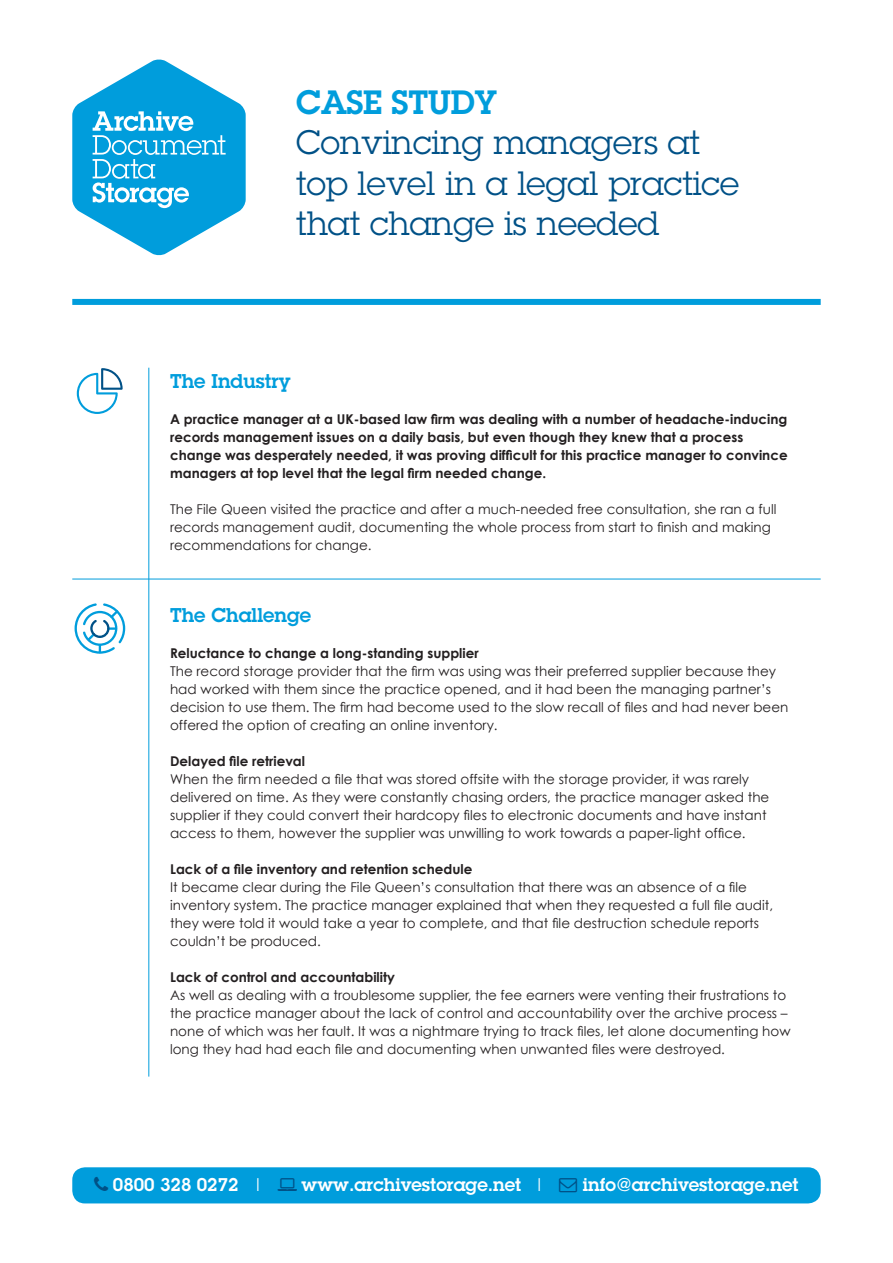
<style>
.page{position:relative;width:893px;height:1263px;background:#fff}
.page>*{position:absolute;margin:0;border:0;box-sizing:border-box;transform-origin:0 0}
.TITLE___DESCRIPTION{font:33px/40.5px "Lubalin Graph";color:#005187}
.TITLE___CASE_STUDY{font:600 33px "Lubalin Graph";letter-spacing:-.01em;color:#009ddc}
.t1{font:600 19.5px "Lubalin Graph";color:#009ddc}
.t2{font:600 18px "Lubalin Graph";color:#fff}
.t3{font:13.5px/18px "Century Gothic";color:#231f20}
.t4{font:700 13.5px/18px "Century Gothic";color:#231f20}
.s1{font-weight:400}
</style>
<div class="page">
<svg style="left:72px;top:60px;width:174px;height:195px"></svg>
<div style="left:72px;top:299px;width:749px;height:6px;background:#009ddc"></div>
<hr style="left:72px;top:579px;width:749px;height:1px;background:#009ddc">
<hr style="left:149px;top:368px;width:1px;height:708px;background:#009ddc">
<div style="left:72px;top:1167px;width:749px;height:36px;background:#009ddc;border-radius:13px"></div>
<svg style="left:77px;top:368px;width:46px;height:46px"></svg>
<svg style="left:75px;top:603px;width:50px;height:51px"></svg>
<p class="TITLE___CASE_STUDY" style="left:296px;top:80px;width:202px">CASE STUDY</p>
<p class="TITLE___DESCRIPTION" style="left:296px;top:122px;width:444px">Convincing managers at top level in a legal practice that change is needed</p>
<p class="t1" style="left:170px;top:368px;width:122px">The Industry</p>
<p class="t4" style="left:170px;top:410px;width:619px">A practice manager at a UK-based law firm was dealing with a number of headache-inducing records management issues on a daily basis, but even though they knew that a process change was desperately needed, it was proving difficult for this practice manager to convince managers at top level that the legal firm needed change.</p>
<p class="t3" style="left:170px;top:500px;width:608px">The File Queen visited the practice and after a much-needed free consultation, she ran a full records management audit, documenting the whole process from start to finish and making recommendations for change.</p>
<p class="t1" style="left:170px;top:602px;width:143px">The Challenge</p>
<p class="t4" style="left:170px;top:644px;width:310px">Reluctance to change a long-standing supplier</p>
<p class="t3" style="left:170px;top:662px;width:620px">The record storage provider that the firm was using was their preferred supplier because they had worked with them since the practice opened, and it had been the managing partner’s decision to use them. The firm had become used to the slow recall of files and had never been offered the option of creating an online inventory.</p>
<p class="t4" style="left:170px;top:752px;width:136px">Delayed file retrieval</p>
<p class="t3" style="left:170px;top:770px;width:601px">When the firm needed a file that was stored offsite with the storage provider, it was rarely delivered on time. As they were constantly chasing orders, the practice manager asked the supplier if they could convert their hardcopy files to electronic documents and have instant access to them, however the supplier was unwilling to work towards a paper-light office.</p>
<p class="t4" style="left:170px;top:860px;width:304px">Lack of a file inventory and retention schedule</p>
<p class="t3" style="left:170px;top:878px;width:605px">It became clear during the File Queen’s consultation that there was an absence of a file inventory system. The practice manager explained that when they requested a full file audit, they were told it would take a year to complete, and that file destruction schedule reports couldn’t be produced.</p>
<p class="t4" style="left:170px;top:968px;width:226px">Lack of control and accountability</p>
<p class="t3" style="left:170px;top:986px;width:622px">As well as dealing with a troublesome supplier, the fee earners were venting their frustrations to the practice manager about the lack of control and accountability over the archive process – none of which was her fault. It was a nightmare trying to track files, let alone documenting how long they had had each file and documenting when unwanted files were destroyed.</p>
<p class="t2" style="left:113px;top:1173px;width:153px">0800 328 0272 <span class="s1">|</span></p>
<p class="t2" style="left:302px;top:1173px;width:245px">www.archivestorage.net <span class="s1">|</span></p>
<p class="t2" style="left:583px;top:1173px;width:217px">info@archivestorage.net</p>
</div>
